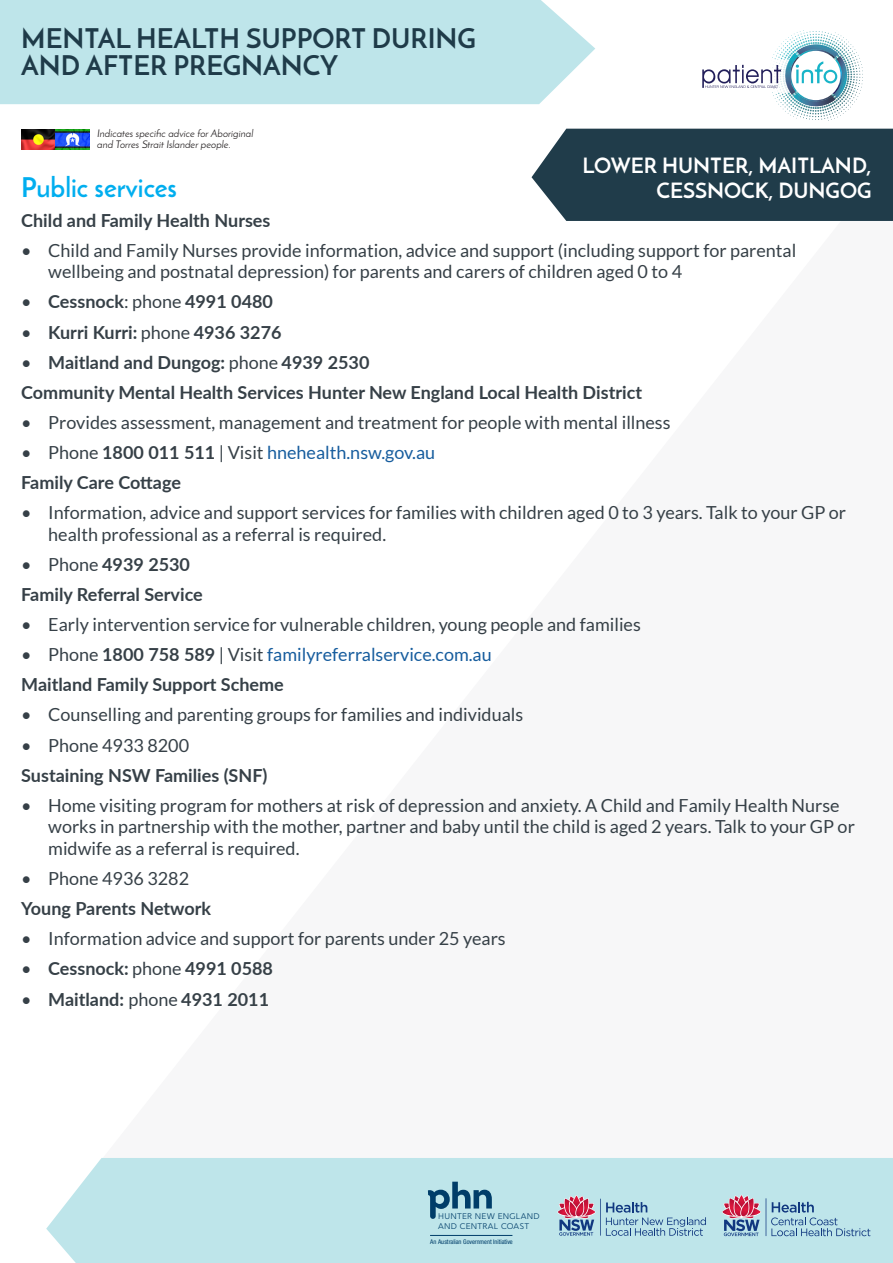
<style>
.page{position:relative;width:893px;height:1263px;background:#fff}
.page>*{position:absolute;margin:0;border:0;box-sizing:border-box;transform-origin:0 0}
.t1{font:700 27px/27px "Josefin Sans";color:#1f3b49}
.t2{font:700 27px "Josefin Sans";color:#00aeef}
.t3{font:700 21px/25.2px "Josefin Sans";color:#fff;text-align:right}
.t4{font:18px/21.6px "Lato";color:#364047}
.t5{font:700 18px "Lato";color:#364047}
.t6{font:18px "Lato";color:#175d9e}
.t7{font:10.5px/10.5px "Josefin Sans";color:#231f20}
.t8{font:8.25px/9.9px "Gentleman 500";letter-spacing:.03em;color:#003d69}
.t9{font:condensed 6.45px "Helvetica Neue LT Std";color:#003d69}
.s1{font-weight:400}
.s2{color:#364047}
.s3{font-weight:700;color:#364047}
</style>
<div class="page">
<div style="left:0;top:0;width:595px;height:104px;background:#bee5ea"></div>
<svg style="left:702px;top:30px;width:161px;height:91px"></svg>
<img style="left:777px;top:58px;width:14px;height:34px">
<div style="left:531px;top:129px;width:362px;height:92px;background:#203c4a"></div>
<div style="left:46px;top:1158px;width:847px;height:105px;background:#bee5ea"></div>
<svg style="left:722px;top:1195px;width:148px;height:41px;background:#a8bdce"></svg>
<svg style="left:558px;top:1195px;width:148px;height:41px;background:#a7bccd"></svg>
<svg style="left:428px;top:1182px;width:64px;height:37px;background:#7aa9bc"></svg>
<hr style="left:430px;top:1235px;width:82px;height:1px;background:#003d69">
<img style="left:22px;top:129px;width:67px;height:21px">
<p class="t1" style="left:21px;top:25px;width:456px">MENTAL HEALTH SUPPORT DURING<br>AND AFTER PREGNANCY</p>
<p class="t7" style="left:97px;top:128px;width:158px">Indicates specific advice for Aboriginal and Torres Strait Islander people.</p>
<p class="t3" style="left:583px;top:153px;width:291px">LOWER HUNTER, MAITLAND,<br>CESSNOCK, DUNGOG</p>
<p class="t2" style="left:21px;top:170px;width:157px">Public services</p>
<p class="t5" style="left:21px;top:207px;width:251px">Child and Family Health Nurses</p>
<p class="t4" style="left:48px;top:239px;width:750px;text-indent:-27px">• Child and Family Nurses provide information, advice and support (including support for parental wellbeing and postnatal depression) for parents and carers of children aged 0 to 4</p>
<p class="t5" style="left:21px;top:289px;width:253px"><span class="s1">•</span> Cessnock<span class="s1">: phone</span> 4991 0480</p>
<p class="t5" style="left:21px;top:319px;width:262px"><span class="s1">•</span> Kurri Kurri: <span class="s1">phone</span> 4936 3276</p>
<p class="t5" style="left:21px;top:349px;width:350px"><span class="s1">•</span> Maitland and Dungog: <span class="s1">phone</span> 4939 2530</p>
<p class="t5" style="left:21px;top:379px;width:622px">Community Mental Health Services Hunter New England Local Health District</p>
<p class="t4" style="left:21px;top:411px;width:651px">• Provides assessment, management and treatment for people with mental illness</p>
<p class="t6" style="left:21px;top:442px;width:415px"><span class="s2">• Phone</span> <span class="s3">1800 011 511</span> <span class="s2">| Visit</span> hnehealth.nsw.gov.au</p>
<p class="t5" style="left:21px;top:469px;width:161px">Family Care Cottage</p>
<p class="t4" style="left:48px;top:502px;width:799px;text-indent:-27px">• Information, advice and support services for families with children aged 0 to 3 years. Talk to your GP or health professional as a referral is required.</p>
<p class="t5" style="left:21px;top:551px;width:170px"><span class="s1">• Phone</span> 4939 2530</p>
<p class="t5" style="left:21px;top:581px;width:183px">Family Referral Service</p>
<p class="t4" style="left:21px;top:614px;width:621px">• Early intervention service for vulnerable children, young people and families</p>
<p class="t6" style="left:21px;top:645px;width:472px"><span class="s2">• Phone</span> <span class="s3">1800 758 589</span> <span class="s2">| Visit</span> familyreferralservice.com.au</p>
<p class="t5" style="left:21px;top:671px;width:264px">Maitland Family Support Scheme</p>
<p class="t4" style="left:21px;top:704px;width:503px">• Counselling and parenting groups for families and individuals</p>
<p class="t4" style="left:21px;top:734px;width:169px">• Phone 4933 8200</p>
<p class="t5" style="left:21px;top:762px;width:248px">Sustaining NSW Families (SNF)</p>
<p class="t4" style="left:48px;top:794px;width:808px;text-indent:-27px">• Home visiting program for mothers at risk of depression and anxiety. A Child and Family Health Nurse works in partnership with the mother, partner and baby until the child is aged 2 years. Talk to your GP or midwife as a referral is required.</p>
<p class="t4" style="left:21px;top:868px;width:169px">• Phone 4936 3282</p>
<p class="t5" style="left:21px;top:895px;width:191px">Young Parents Network</p>
<p class="t4" style="left:21px;top:928px;width:486px">• Information advice and support for parents under 25 years</p>
<p class="t5" style="left:21px;top:956px;width:253px"><span class="s1">•</span> Cessnock: <span class="s1">phone</span> 4991 0588</p>
<p class="t5" style="left:21px;top:986px;width:249px"><span class="s1">•</span> Maitland: <span class="s1">phone</span> 4931 2011</p>
<p class="t8" style="left:438px;top:1211px;width:103px">HUNTER NEW ENGLAND<br>AND CENTRAL COAST</p>
<p class="t9" style="left:430px;top:1238px;width:84px">An Australian Government Initiative</p>
</div>
